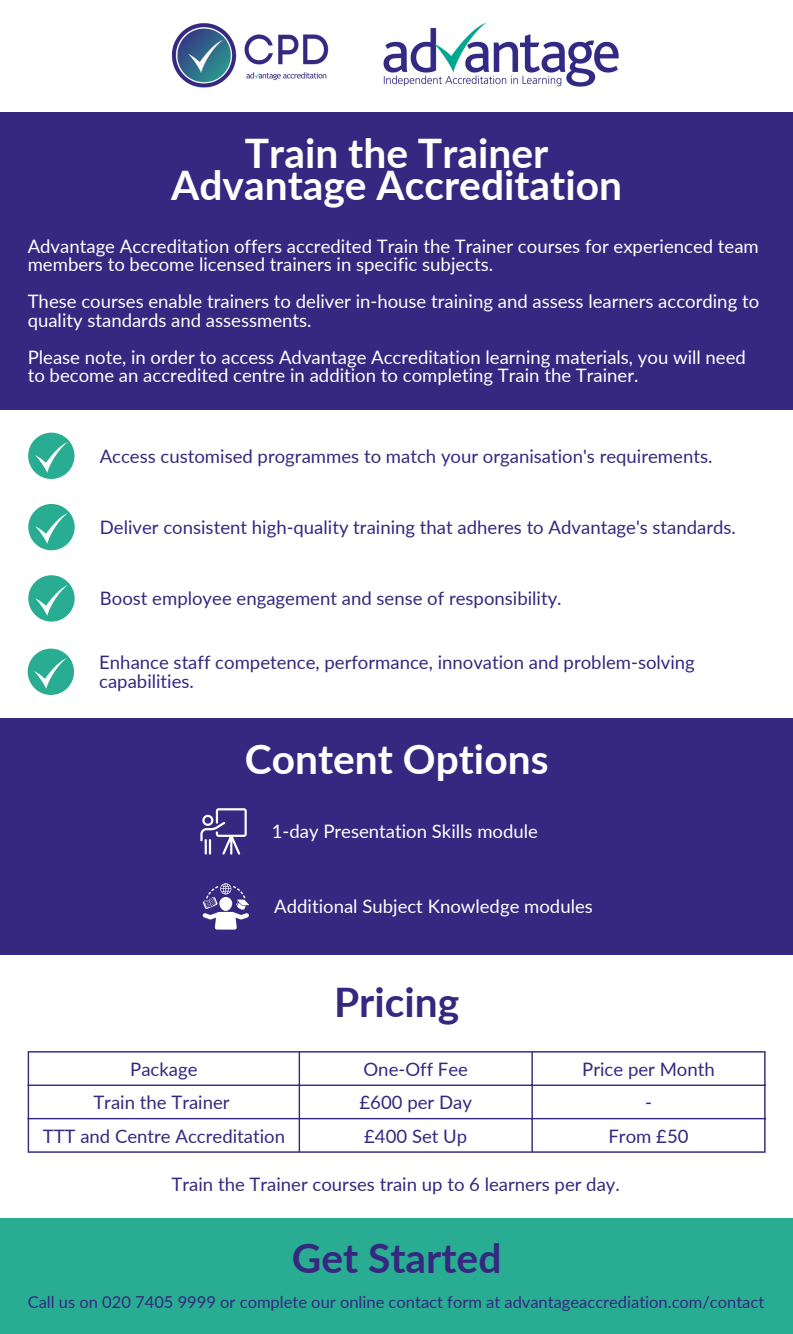
<style>
.page{position:relative;width:793px;height:1334px;background:#fff}
.page>*{position:absolute;margin:0;border:0;box-sizing:border-box;transform-origin:0 0}
.t1{font:700 40.69px "Lato";color:#fff}
.t2{font:700 40.69px "Lato";color:#362881}
.t3{font:18.56px/18.6px "Lato";color:#fff}
.t4{font:18.56px/18.6px "Lato";color:#362881}
.t5{font:16.5px "Lato";color:#362881}
</style>
<div class="page">
<img style="left:172px;top:23px;width:157px;height:64px">
<img style="left:383px;top:22px;width:236px;height:65px">
<div style="left:0;top:112px;width:792px;height:297px;background:#362881"></div>
<div style="left:0;top:718px;width:792px;height:236px;background:#362881"></div>
<div style="left:0;top:1217px;width:792px;height:116px;background:#29ad92"></div>
<div style="left:28px;top:432px;width:46px;height:47px;background:#29ad92;border-radius:50%"></div>
<img style="left:35px;top:442px;width:32px;height:30px">
<div style="left:28px;top:504px;width:47px;height:46px;background:#29ad92;border-radius:50%"></div>
<img style="left:35px;top:514px;width:32px;height:30px">
<div style="left:28px;top:575px;width:47px;height:46px;background:#29ad92;border-radius:50%"></div>
<img style="left:35px;top:585px;width:32px;height:30px">
<div style="left:28px;top:648px;width:46px;height:47px;background:#29ad92;border-radius:50%"></div>
<img style="left:35px;top:658px;width:32px;height:30px">
<hr style="left:28px;top:1052px;width:1px;height:99px;background:#362881">
<hr style="left:298px;top:1052px;width:2px;height:99px;background:#362881">
<hr style="left:531px;top:1052px;width:1px;height:99px;background:#362881">
<hr style="left:763px;top:1052px;width:2px;height:99px;background:#362881">
<hr style="left:28px;top:1051px;width:737px;height:1px;background:#362881">
<hr style="left:28px;top:1084px;width:737px;height:1px;background:#362881">
<hr style="left:28px;top:1117px;width:737px;height:2px;background:#362881">
<hr style="left:28px;top:1151px;width:737px;height:1px;background:#362881">
<svg style="left:200px;top:808px;width:47px;height:46px"></svg>
<svg style="left:202px;top:883px;width:47px;height:46px"></svg>
<p class="t1" style="left:245px;top:128px;width:305px">Train the Trainer</p>
<p class="t1" style="left:171px;top:160px;width:452px">Advantage Accreditation</p>
<p class="t3" style="left:28px;top:236px;width:732px">Advantage Accreditation offers accredited Train the Trainer courses for experienced team members to become licensed trainers in specific subjects.</p>
<p class="t3" style="left:28px;top:292px;width:732px">These courses enable trainers to deliver in-house training and assess learners according to quality standards and assessments.</p>
<p class="t3" style="left:28px;top:347px;width:719px">Please note, in order to access Advantage Accreditation learning materials, you will need to become an accredited centre in addition to completing Train the Trainer.</p>
<p class="t4" style="left:100px;top:446px;width:614px">Access customised programmes to match your organisation's requirements.</p>
<p class="t4" style="left:100px;top:517px;width:637px">Deliver consistent high-quality training that adheres to Advantage's standards.</p>
<p class="t4" style="left:100px;top:589px;width:463px">Boost employee engagement and sense of responsibility.</p>
<p class="t4" style="left:99px;top:653px;width:597px">Enhance staff competence, performance, innovation and problem-solving capabilities.</p>
<p class="t1" style="left:245px;top:734px;width:305px">Content Options</p>
<p class="t3" style="left:272px;top:821px;width:267px">1-day Presentation Skills module</p>
<p class="t3" style="left:274px;top:896px;width:320px">Additional Subject Knowledge modules</p>
<p class="t2" style="left:334px;top:976px;width:126px">Pricing</p>
<p class="t4" style="left:130px;top:1059px;width:69px">Package</p>
<p class="t4" style="left:363px;top:1059px;width:106px">One-Off Fee</p>
<p class="t4" style="left:582px;top:1059px;width:134px">Price per Month</p>
<p class="t4" style="left:93px;top:1092px;width:138px">Train the Trainer</p>
<p class="t4" style="left:359px;top:1092px;width:114px">£600 per Day</p>
<p class="t4" style="left:644px;top:1092px;width:8px">-</p>
<p class="t4" style="left:43px;top:1125px;width:244px">TTT and Centre Accreditation</p>
<p class="t4" style="left:364px;top:1125px;width:104px">£400 Set Up</p>
<p class="t4" style="left:608px;top:1125px;width:81px">From £50</p>
<p class="t4" style="left:171px;top:1174px;width:449px">Train the Trainer courses train up to 6 learners per day.</p>
<p class="t2" style="left:292px;top:1232px;width:211px">Get Started</p>
<p class="t5" style="left:28px;top:1291px;width:737px">Call us on 020 7405 9999 or complete our online contact form at advantageaccrediation.com/contact</p>
</div>
